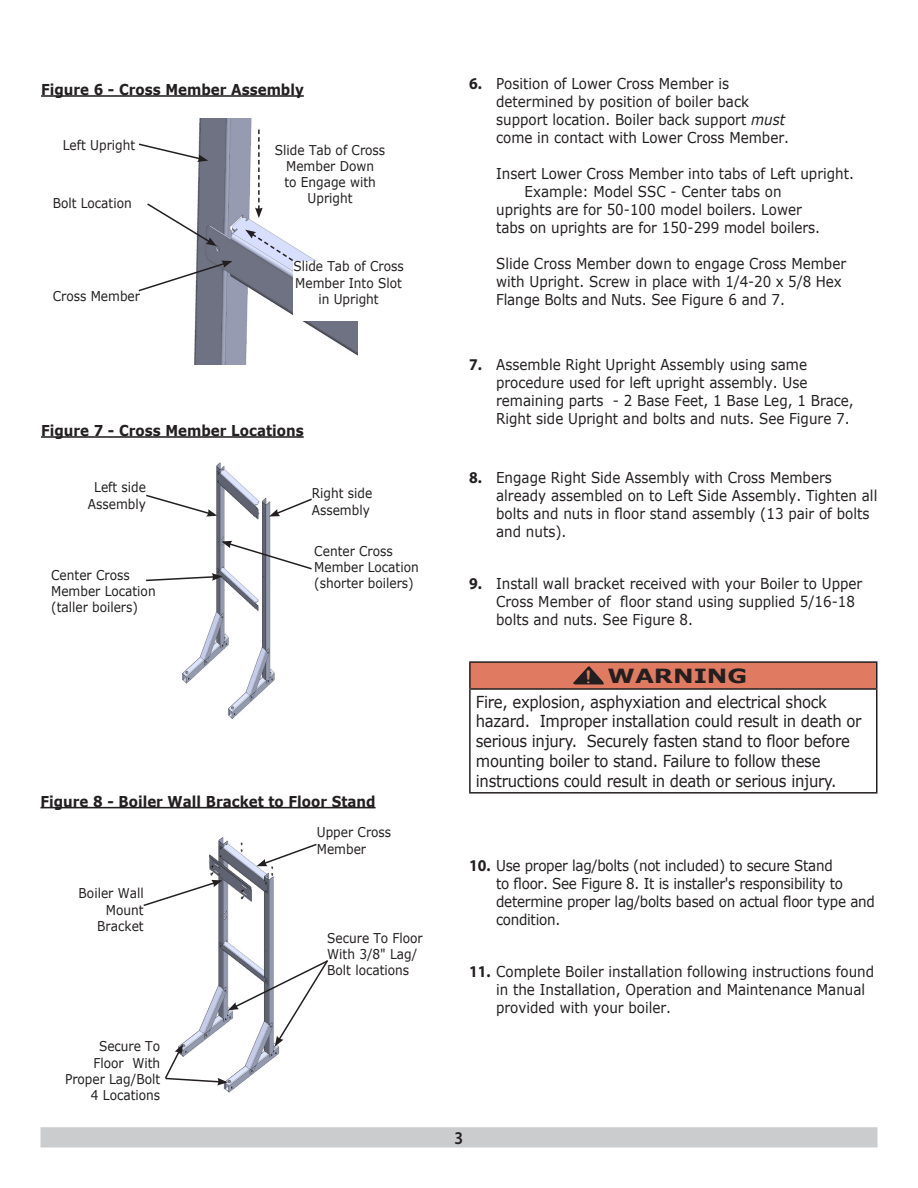
<style>
.page{position:relative;width:918px;height:1188px;background:#fff}
.page>*{position:absolute;margin:0;border:0;box-sizing:border-box;transform-origin:0 0}
.t1{font:700 21px "Courier New";color:#e07a60;scale:.9 1}
.t2{font:700 19.5px "Verdana";color:#231f20;scale:1.25 1}
.t3{font:600 18px "Myriad Pro";color:#231f20;scale:.9 1}
.t4{font:16.5px/19.8px "Verdana";letter-spacing:-.02em;color:#231f20;scale:.9 1}
.t5{font:15px/18px "Verdana";color:#231f20;scale:.9 1}
.t6{font:15px/18px "Verdana";letter-spacing:-.02em;color:#231f20;scale:.9 1}
.t7{font:700 15px "Verdana";color:#231f20;scale:.9 1}
.Table_Cell{font:13.5px/16.2px "Verdana";color:#231f20;scale:.9 1}
.s1{font-family:"Myriad Pro";font-weight:700;font-size:16.5px}
.s2{font-style:italic}
</style>
<div class="page">
<div style="left:41px;top:1128px;width:836px;height:19px;background:#cbccce"></div>
<div style="left:40px;top:1127px;width:838px;height:21px;border:2px solid #cbccce"></div>
<img style="left:194px;top:118px;width:164px;height:247px">
<img style="left:209px;top:837px;width:65px;height:256px">
<img style="left:182px;top:462px;width:93px;height:257px">
<hr style="left:41px;top:95px;width:263px;height:2px;background:#231f20">
<svg style="left:245px;top:230px;width:50px;height:33px;background:#c5c9e0"></svg>
<svg style="left:255px;top:130px;width:8px;height:88px"></svg>
<div style="left:293px;top:261px;width:111px;height:59px;background:#fff"></div>
<div style="left:275px;top:144px;width:111px;height:59px;background:#fff"></div>
<svg style="left:138px;top:142px;width:70px;height:20px"></svg>
<svg style="left:138px;top:261px;width:94px;height:32px"></svg>
<svg style="left:147px;top:202px;width:70px;height:44px"></svg>
<hr style="left:41px;top:436px;width:263px;height:2px;background:#231f20">
<svg style="left:146px;top:494px;width:71px;height:23px"></svg>
<svg style="left:146px;top:541px;width:166px;height:41px"></svg>
<hr style="left:40px;top:807px;width:336px;height:1px;background:#231f20">
<svg style="left:143px;top:880px;width:79px;height:27px"></svg>
<svg style="left:256px;top:843px;width:61px;height:23px"></svg>
<svg style="left:165px;top:958px;width:163px;height:128px"></svg>
<div style="left:470px;top:662px;width:407px;height:27px;background:#e07a60"></div>
<hr style="left:469px;top:661px;width:409px;height:2px;background:#231f20">
<hr style="left:469px;top:663px;width:2px;height:25px;background:#231f20">
<hr style="left:876px;top:663px;width:2px;height:25px;background:#231f20">
<hr style="left:469px;top:688px;width:409px;height:2px;background:#231f20">
<hr style="left:469px;top:690px;width:2px;height:102px;background:#231f20">
<hr style="left:876px;top:690px;width:2px;height:102px;background:#231f20">
<hr style="left:469px;top:792px;width:409px;height:2px;background:#231f20">
<svg style="left:571px;top:666px;width:34px;height:24px"></svg>
<svg style="left:269px;top:497px;width:43px;height:20px"></svg>
<p class="t7" style="left:41px;top:79px;width:293px">Figure 6 - Cross Member Assembly</p>
<p class="Table_Cell" style="left:63px;top:136px;width:82px">Left Upright</p>
<p class="Table_Cell" style="left:53px;top:195px;width:89px">Bolt Location</p>
<p class="Table_Cell" style="left:53px;top:288px;width:98px">Cross Member</p>
<p class="Table_Cell" style="left:275px;top:141px;width:124px;text-align:center">Slide Tab of Cross<br>Member Down<br>to Engage with<br>Upright</p>
<p class="Table_Cell" style="left:293px;top:258px;width:124px;text-align:center">Slide Tab of Cross<br>Member Into Slot in Upright</p>
<p class="t7" style="left:41px;top:420px;width:293px">Figure 7 - Cross Member Locations</p>
<p class="Table_Cell" style="left:88px;top:479px;width:66px;text-align:center">Left side<br>Assembly</p>
<p class="Table_Cell" style="left:312px;top:485px;width:69px">Right side<br>Assembly</p>
<p class="Table_Cell" style="left:314px;top:543px;width:118px">Center Cross<br>Member Location (shorter boilers)</p>
<p class="Table_Cell" style="left:51px;top:567px;width:118px">Center Cross<br>Member Location (taller boilers)</p>
<p class="t7" style="left:40px;top:791px;width:374px">Figure 8 - Boiler Wall Bracket to Floor Stand</p>
<p class="Table_Cell" style="left:317px;top:824px;width:84px">Upper Cross<br>Member</p>
<p class="Table_Cell" style="left:79px;top:885px;width:74px;text-align:right">Boiler Wall<br>Mount<br>Bracket</p>
<p class="Table_Cell" style="left:327px;top:929px;width:107px">Secure To Floor<br>With 3/8" Lag/<br>Bolt locations</p>
<p class="Table_Cell" style="left:65px;top:1038px;width:107px;text-align:right">Secure To<br>Floor With<br>Proper Lag/Bolt<br>4 Locations</p>
<p class="t5" style="left:496px;top:74px;width:327px;text-indent:-27px"><span class="s1">6.</span> Position of Lower Cross Member is determined by position of boiler back support location. Boiler back support <span class="s2">must </span>come in contact with Lower Cross Member.</p>
<p class="t5" style="left:496px;top:164px;width:399px">Insert Lower Cross Member into tabs of Left upright.</p>
<p class="t5" style="left:525px;top:182px;width:287px">Example: Model SSC - Center tabs on</p>
<p class="t5" style="left:496px;top:200px;width:341px">uprights are for 50-100 model boilers. Lower</p>
<p class="t5" style="left:496px;top:218px;width:362px">tabs on uprights are for 150-299 model boilers.</p>
<p class="t5" style="left:496px;top:254px;width:390px">Slide Cross Member down to engage Cross Member with Upright. Screw in place with 1/4-20 x 5/8 Hex<br>Flange Bolts and Nuts. See Figure 6 and 7.</p>
<p class="t5" style="left:496px;top:356px;width:399px;text-indent:-27px"><span class="s1">7.</span> Assemble Right Upright Assembly using same procedure used for left upright assembly. Use remaining parts - 2 Base Feet, 1 Base Leg, 1 Brace, Right side Upright and bolts and nuts. See Figure 7.</p>
<p class="t5" style="left:496px;top:468px;width:425px;text-indent:-27px"><span class="s1">8.</span> Engage Right Side Assembly with Cross Members already assembled on to Left Side Assembly. Tighten all bolts and nuts in floor stand assembly (13 pair of bolts and nuts).</p>
<p class="t5" style="left:496px;top:574px;width:408px;text-indent:-27px"><span class="s1">9.</span> Install wall bracket received with your Boiler to Upper<br>Cross Member of floor stand using supplied 5/16-18 bolts and nuts. See Figure 8.</p>
<p class="t2" style="left:608px;top:662px;width:113px">WARNING</p>
<p class="t4" style="left:476px;top:692px;width:430px">Fire, explosion, asphyxiation and electrical shock hazard. Improper installation could result in death or serious injury. Securely fasten stand to floor before mounting boiler to stand. Failure to follow these instructions could result in death or serious injury.</p>
<p class="t1" style="left:583px;top:664px;width:14px">!</p>
<p class="t6" style="left:496px;top:856px;width:422px;text-indent:-27px"><span class="s1">10.</span> Use proper lag/bolts (not included) to secure Stand<br>to floor. See Figure 8. It is installer's responsibility to determine proper lag/bolts based on actual floor type and condition.</p>
<p class="t5" style="left:496px;top:962px;width:422px;text-indent:-27px"><span class="s1">11.</span> Complete Boiler installation following instructions found in the Installation, Operation and Maintenance Manual provided with your boiler.</p>
<p class="t3" style="left:455px;top:1127px;width:11px">3</p>
</div>
